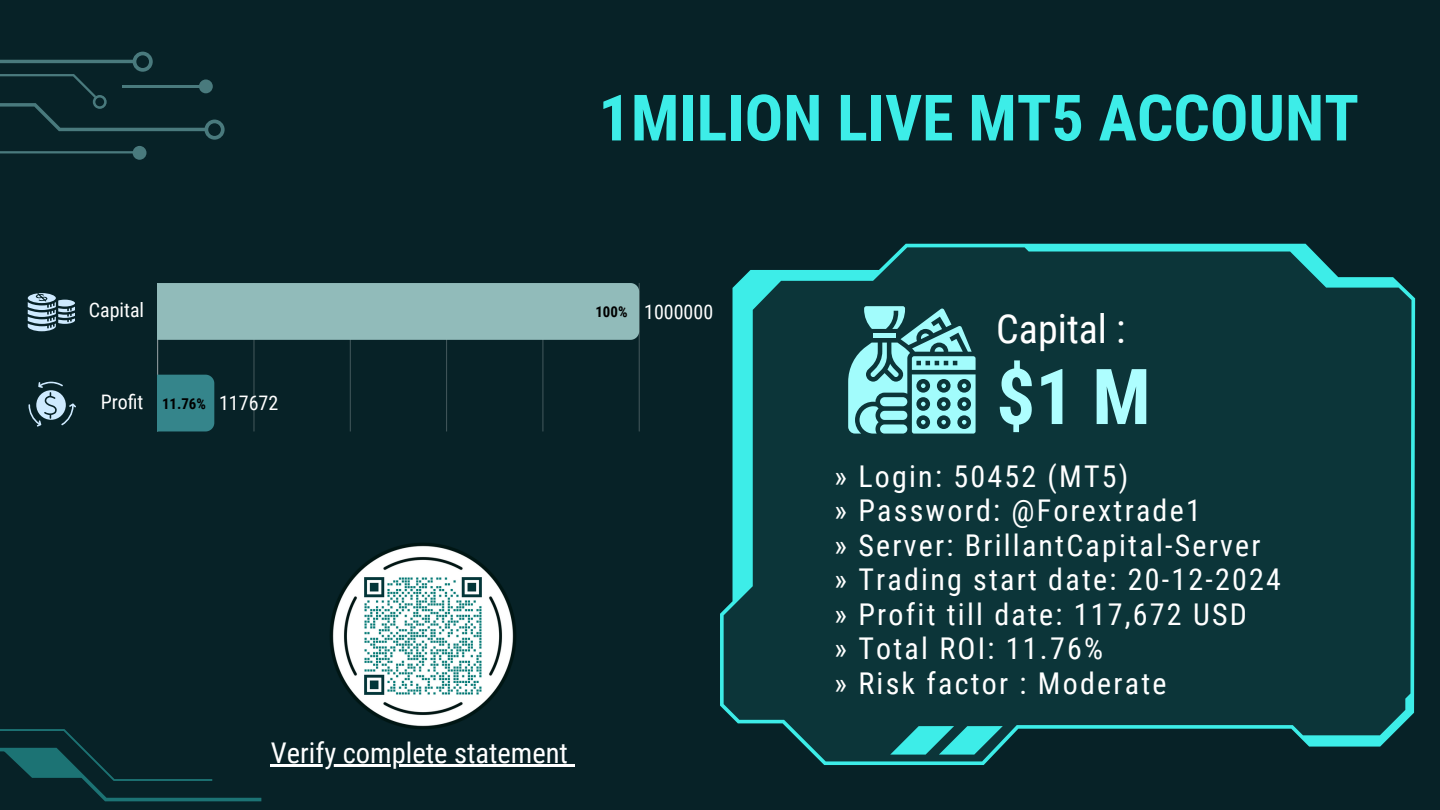
<style>
.page{position:relative;width:1440px;height:810px;background:#072227}
.page>*{position:absolute;margin:0;border:0;box-sizing:border-box;transform-origin:0 0}
.t1{font:700 77.2px "Roboto Condensed";color:#aefeff}
.t2{font:700 64px "Roboto Condensed";color:#3dede8}
.t3{font:40px "Roboto Condensed";color:#fff}
.t4{font:30px/34.5px "Roboto Condensed";letter-spacing:.075em;color:#fff}
.t5{font:28.6px "Roboto Condensed";color:#fff}
.t6{font:20px "Roboto Condensed";color:#fff}
.t7{font:700 14.9px "Roboto Condensed";color:#000}
.s1{font-weight:400;font-size:20px;color:#fff}
</style>
<div class="page">
<svg style="left:0;top:729px;width:261px;height:72px"></svg>
<svg style="left:206px;top:120px;width:19px;height:20px"></svg>
<div style="left:199px;top:79px;width:14px;height:14px;background:#497a7d;border-radius:50%"></div>
<svg style="left:0;top:51px;width:206px;height:109px"></svg>
<svg style="left:720px;top:244px;width:695px;height:521px;fill:#0c3539"></svg>
<svg style="left:890px;top:726px;width:113px;height:29px"></svg>
<hr style="left:271px;top:764px;width:297px;height:3px;background:#fff">
<svg style="left:568px;top:764px;width:7px;height:3px"></svg>
<img style="left:330px;top:543px;width:186px;height:186px">
<svg style="left:28px;top:293px;width:47px;height:38px"></svg>
<svg style="left:28px;top:382px;width:48px;height:45px"></svg>
<hr style="left:158px;top:283px;width:1px;height:148px;background:#1e363b">
<hr style="left:254px;top:283px;width:1px;height:148px;background:#243c40">
<hr style="left:350px;top:283px;width:1px;height:148px;background:#374d51">
<hr style="left:446px;top:283px;width:1px;height:148px;background:#3e5357">
<hr style="left:543px;top:283px;width:1px;height:148px;background:#20383d">
<hr style="left:639px;top:283px;width:1px;height:148px;background:#fff;opacity:.25">
<div style="left:158px;top:283px;width:481px;height:57px;background:#91bbba"></div>
<div style="left:158px;top:375px;width:56px;height:56px;background:#35858b"></div>
<p class="t2" style="left:598px;top:81px;width:762px">1MILION LIVE MT5 ACCOUNT</p>
<p class="t6" style="left:89px;top:299px;width:57px">Capital</p>
<p class="t6" style="left:101px;top:390px;width:44px">Profit</p>
<h1 class="t7" style="left:162px;top:395px;width:118px">11.76% <span class="s1">117672</span></h1>
<h4 class="t7" style="left:595px;top:303px;width:34px">100%</h4>
<p class="t6" style="left:644px;top:300px;width:71px">1000000</p>
<h3 class="t5" style="left:271px;top:736px;width:299px">Verify complete statement</h3>
<h2 class="t3" style="left:996px;top:306px;width:131px">Capital :</h2>
<p class="t1" style="left:996px;top:352px;width:156px">$1 M</p>
<p class="t4" style="left:835px;top:459px;width:448px">» Login: 50452 (MT5)<br>» Password: @Forextrade1<br>» Server: BrillantCapital-Server<br>» Trading start date: 20-12-2024 » Profit till date: 117,672 USD<br>» Total ROI: 11.76%<br>» Risk factor : Moderate</p>
</div>
